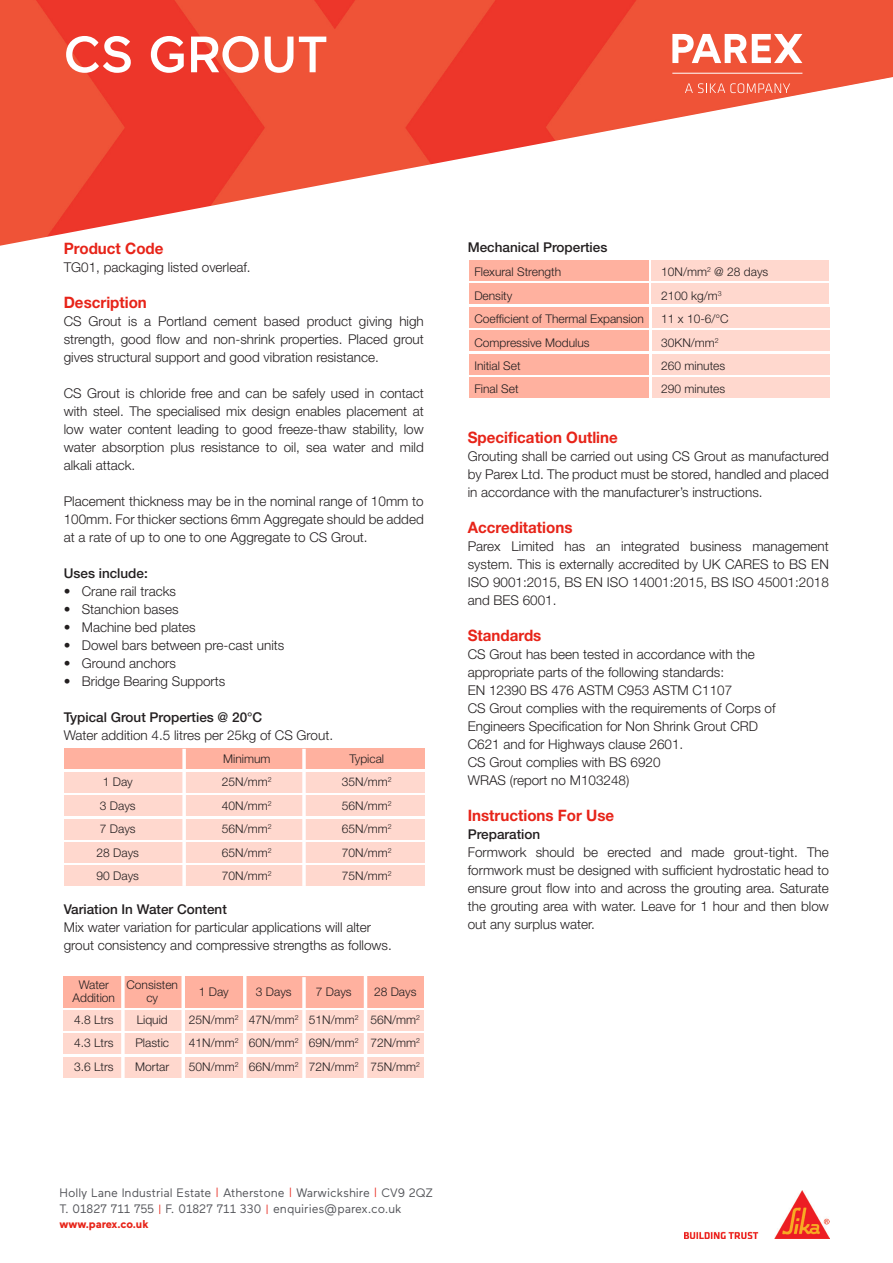
<style>
.page{position:relative;width:893px;height:1263px;background:#fff}
.page>*{position:absolute;margin:0;border:0;box-sizing:border-box;transform-origin:0 0}
.t1{font:500 51px "Maax";color:#fff}
.t2{font:700 15.75px "Helvetica Neue";color:#e72419;scale:.96 1}
.t3{font:300 13.5px/18px "Helvetica Neue";color:#231f20;text-align:justify}
.t4{font:500 13.5px "Helvetica Neue";color:#231f20}
.t5{font:12.3px "Maax";color:#54555a}
.t6{font:300 12px "Helvetica Neue";color:#231f20}
.t7{font:700 11.4px "Maax";letter-spacing:-.005em;color:#e72419}
.s1{font-size:10.5px;color:#e72419}
</style>
<div class="page">
<div style="left:652px;top:354px;width:177px;height:20px;background:#ffd8ce"></div>
<div style="left:652px;top:377px;width:177px;height:21px;background:#ffd8ce"></div>
<div style="left:469px;top:354px;width:180px;height:20px;background:#ffb19f"></div>
<div style="left:469px;top:377px;width:180px;height:21px;background:#ffb19f"></div>
<div style="left:64px;top:1034px;width:360px;height:20px;background:#ffd8ce"></div>
<div style="left:64px;top:1057px;width:360px;height:20px;background:#ffd8ce"></div>
<div style="left:64px;top:1010px;width:360px;height:20px;background:#ffd8ce"></div>
<div style="left:64px;top:976px;width:360px;height:31px;background:#ffb19f"></div>
<svg style="left:121px;top:976px;width:4px;height:102px"></svg>
<hr style="left:182px;top:976px;width:3px;height:104px;background:#fff">
<hr style="left:243px;top:976px;width:3px;height:104px;background:#fff">
<hr style="left:364px;top:976px;width:3px;height:104px;background:#fff">
<svg style="left:302px;top:977px;width:4px;height:101px"></svg>
<div style="left:64px;top:795px;width:361px;height:21px;background:#ffd8ce"></div>
<div style="left:64px;top:819px;width:361px;height:20px;background:#ffd8ce"></div>
<div style="left:64px;top:842px;width:361px;height:20px;background:#ffd8ce"></div>
<div style="left:64px;top:772px;width:361px;height:20px;background:#ffd8ce"></div>
<div style="left:64px;top:749px;width:361px;height:20px;background:#ffb19f"></div>
<div style="left:64px;top:866px;width:361px;height:20px;background:#ffd8ce"></div>
<svg style="left:182px;top:749px;width:4px;height:137px"></svg>
<svg style="left:302px;top:749px;width:4px;height:137px"></svg>
<div style="left:652px;top:260px;width:177px;height:21px;background:#ffd8ce"></div>
<div style="left:652px;top:284px;width:177px;height:20px;background:#ffd8ce"></div>
<div style="left:469px;top:260px;width:179px;height:21px;background:#ffb19f"></div>
<div style="left:469px;top:284px;width:179px;height:20px;background:#ffb19f"></div>
<div style="left:652px;top:307px;width:177px;height:20px;background:#ffd8ce"></div>
<div style="left:652px;top:331px;width:177px;height:20px;background:#ffd8ce"></div>
<div style="left:469px;top:307px;width:180px;height:20px;background:#ffb19f"></div>
<div style="left:469px;top:331px;width:180px;height:20px;background:#ffb19f"></div>
<img style="left:0;top:0;width:893px;height:246px">
<svg style="left:685px;top:83px;width:105px;height:10px"></svg>
<hr style="left:672px;top:73px;width:130px;height:1px;background:#fff">
<svg style="left:672px;top:34px;width:130px;height:29px"></svg>
<img style="left:685px;top:1190px;width:144px;height:48px">
<p class="t1" style="left:64px;top:22px;width:266px">CS GROUT</p>
<p class="t2" style="left:64px;top:238px;width:105px">Product Code</p>
<p class="t3" style="left:64px;top:258px;width:188px">TG01, packaging listed overleaf.</p>
<p class="t2" style="left:64px;top:292px;width:88px">Description</p>
<p class="t3" style="left:64px;top:312px;width:362px">CS Grout is a Portland cement based product giving high strength, good flow and non-shrink properties. Placed grout gives structural support and good vibration resistance.</p>
<p class="t3" style="left:64px;top:384px;width:362px">CS Grout is chloride free and can be safely used in contact with steel. The specialised mix design enables placement at low water content leading to good freeze-thaw stability, low water absorption plus resistance to oil, sea water and mild alkali attack.</p>
<p class="t3" style="left:64px;top:492px;width:362px">Placement thickness may be in the nominal range of 10mm to 100mm. For thicker sections 6mm Aggregate should be added at a rate of up to one to one Aggregate to CS Grout.</p>
<p class="t4" style="left:64px;top:565px;width:86px">Uses include:</p>
<p class="t3" style="left:64px;top:582px;width:114px">• Crane rail tracks</p>
<p class="t3" style="left:64px;top:600px;width:116px">• Stanchion bases</p>
<p class="t3" style="left:64px;top:618px;width:134px">• Machine bed plates</p>
<p class="t3" style="left:64px;top:636px;width:222px">• Dowel bars between pre-cast units</p>
<p class="t3" style="left:64px;top:654px;width:114px">• Ground anchors</p>
<p class="t3" style="left:64px;top:672px;width:163px">• Bridge Bearing Supports</p>
<p class="t4" style="left:64px;top:709px;width:200px">Typical Grout Properties @ 20°C</p>
<p class="t3" style="left:64px;top:726px;width:271px">Water addition 4.5 litres per 25kg of CS Grout.</p>
<p class="t6" style="left:223px;top:751px;width:49px">Minimum</p>
<p class="t6" style="left:349px;top:751px;width:36px">Typical</p>
<p class="t6" style="left:103px;top:775px;width:32px">1 Day</p>
<p class="t6" style="left:222px;top:775px;width:51px">25N/mm<sup>2</sup></p>
<p class="t6" style="left:342px;top:775px;width:51px">35N/mm<sup>2</sup></p>
<p class="t6" style="left:100px;top:798px;width:37px">3 Days</p>
<p class="t6" style="left:222px;top:798px;width:51px">40N/mm<sup>2</sup></p>
<p class="t6" style="left:342px;top:798px;width:51px">56N/mm<sup>2</sup></p>
<p class="t6" style="left:100px;top:821px;width:37px">7 Days</p>
<p class="t6" style="left:222px;top:821px;width:51px">56N/mm<sup>2</sup></p>
<p class="t6" style="left:342px;top:821px;width:51px">65N/mm<sup>2</sup></p>
<p class="t6" style="left:97px;top:845px;width:44px">28 Days</p>
<p class="t6" style="left:222px;top:845px;width:51px">65N/mm<sup>2</sup></p>
<p class="t6" style="left:342px;top:845px;width:51px">70N/mm<sup>2</sup></p>
<p class="t6" style="left:97px;top:868px;width:44px">90 Days</p>
<p class="t6" style="left:222px;top:868px;width:51px">70N/mm<sup>2</sup></p>
<p class="t6" style="left:342px;top:868px;width:51px">75N/mm<sup>2</sup></p>
<p class="t4" style="left:64px;top:901px;width:165px">Variation In Water Content</p>
<p class="t3" style="left:64px;top:917px;width:309px">Mix water variation for particular applications will alter</p>
<p class="t3" style="left:64px;top:935px;width:330px">grout consistency and compressive strengths as follows.</p>
<p class="t6" style="left:79px;top:977px;width:32px">Water</p>
<p class="t6" style="left:127px;top:977px;width:53px">Consisten</p>
<p class="t6" style="left:199px;top:984px;width:32px">1 Day</p>
<p class="t6" style="left:256px;top:984px;width:37px">3 Days</p>
<p class="t6" style="left:316px;top:984px;width:37px">7 Days</p>
<p class="t6" style="left:374px;top:984px;width:44px">28 Days</p>
<p class="t6" style="left:73px;top:990px;width:44px">Addition</p>
<p class="t6" style="left:146px;top:990px;width:13px">cy</p>
<p class="t6" style="left:74px;top:1012px;width:41px">4.8 Ltrs</p>
<p class="t6" style="left:137px;top:1012px;width:33px">Liquid</p>
<p class="t6" style="left:189px;top:1012px;width:233px">25N/mm<sup>2</sup> 47N/mm<sup>2</sup> 51N/mm<sup>2</sup> 56N/mm<sup>2</sup></p>
<p class="t6" style="left:74px;top:1036px;width:41px">4.3 Ltrs</p>
<p class="t6" style="left:135px;top:1036px;width:35px">Plastic</p>
<p class="t6" style="left:189px;top:1036px;width:233px">41N/mm<sup>2</sup> 60N/mm<sup>2</sup> 69N/mm<sup>2</sup> 72N/mm<sup>2</sup></p>
<p class="t6" style="left:74px;top:1059px;width:41px">3.6 Ltrs</p>
<p class="t6" style="left:135px;top:1059px;width:36px">Mortar</p>
<p class="t6" style="left:189px;top:1059px;width:233px">50N/mm<sup>2</sup> 66N/mm<sup>2</sup> 72N/mm<sup>2</sup> 75N/mm<sup>2</sup></p>
<p class="t4" style="left:468px;top:239px;width:141px">Mechanical Properties</p>
<p class="t6" style="left:474px;top:264px;width:88px">Flexural Strength</p>
<p class="t6" style="left:661px;top:264px;width:109px">10N/mm<sup>2</sup> @ 28 days</p>
<p class="t6" style="left:474px;top:288px;width:39px">Density</p>
<p class="t6" style="left:661px;top:288px;width:62px">2100 kg/m<sup>3</sup></p>
<p class="t6" style="left:474px;top:312px;width:171px">Coefficient of Thermal Expansion</p>
<p class="t6" style="left:661px;top:312px;width:69px">11 x 10-6/°C</p>
<p class="t6" style="left:474px;top:335px;width:117px">Compressive Modulus</p>
<p class="t6" style="left:661px;top:335px;width:59px">30KN/mm<sup>2</sup></p>
<p class="t6" style="left:474px;top:358px;width:48px">Initial Set</p>
<p class="t6" style="left:661px;top:358px;width:66px">260 minutes</p>
<p class="t6" style="left:474px;top:382px;width:46px">Final Set</p>
<p class="t6" style="left:661px;top:382px;width:66px">290 minutes</p>
<p class="t2" style="left:468px;top:428px;width:158px">Specification Outline</p>
<p class="t3" style="left:468px;top:447px;width:363px">Grouting shall be carried out using CS Grout as manufactured by Parex Ltd. The product must be stored, handled and placed in accordance with the manufacturer’s instructions.</p>
<p class="t2" style="left:468px;top:518px;width:111px">Accreditations</p>
<p class="t3" style="left:468px;top:537px;width:363px">Parex Limited has an integrated business management system. This is externally accredited by UK CARES to BS EN ISO 9001:2015, BS EN ISO 14001:2015, BS ISO 45001:2018 and BES 6001.</p>
<p class="t2" style="left:468px;top:626px;width:78px">Standards</p>
<p class="t3" style="left:468px;top:645px;width:289px">CS Grout has been tested in accordance with the</p>
<p class="t3" style="left:468px;top:663px;width:258px">appropriate parts of the following standards:</p>
<p class="t3" style="left:468px;top:681px;width:266px">EN 12390 BS 476 ASTM C953 ASTM C1107</p>
<p class="t3" style="left:468px;top:699px;width:309px">CS Grout complies with the requirements of Corps of</p>
<p class="t3" style="left:468px;top:717px;width:292px">Engineers Specification for Non Shrink Grout CRD</p>
<p class="t3" style="left:468px;top:735px;width:217px">C621 and for Highways clause 2601.</p>
<p class="t3" style="left:468px;top:753px;width:194px">CS Grout complies with BS 6920</p>
<p class="t3" style="left:468px;top:771px;width:163px">WRAS (report no M103248)</p>
<p class="t2" style="left:468px;top:806px;width:154px">Instructions For Use</p>
<p class="t4" style="left:468px;top:826px;width:74px">Preparation</p>
<p class="t3" style="left:468px;top:843px;width:363px">Formwork should be erected and made grout-tight. The formwork must be designed with sufficient hydrostatic head to ensure grout flow into and across the grouting area. Saturate the grouting area with water. Leave for 1 hour and then blow out any surplus water.</p>
<p class="t5" style="left:60px;top:1185px;width:375px">Holly Lane Industrial Estate <span class="s1">|</span> Atherstone <span class="s1">|</span> Warwickshire <span class="s1">|</span> CV9 2QZ</p>
<p class="t5" style="left:60px;top:1201px;width:344px">T. 01827 711 755 <span class="s1">|</span> F. 01827 711 330 <span class="s1">|</span> enquiries@parex.co.uk</p>
<p class="t7" style="left:60px;top:1216px;width:91px">www.parex.co.uk</p>
</div>
